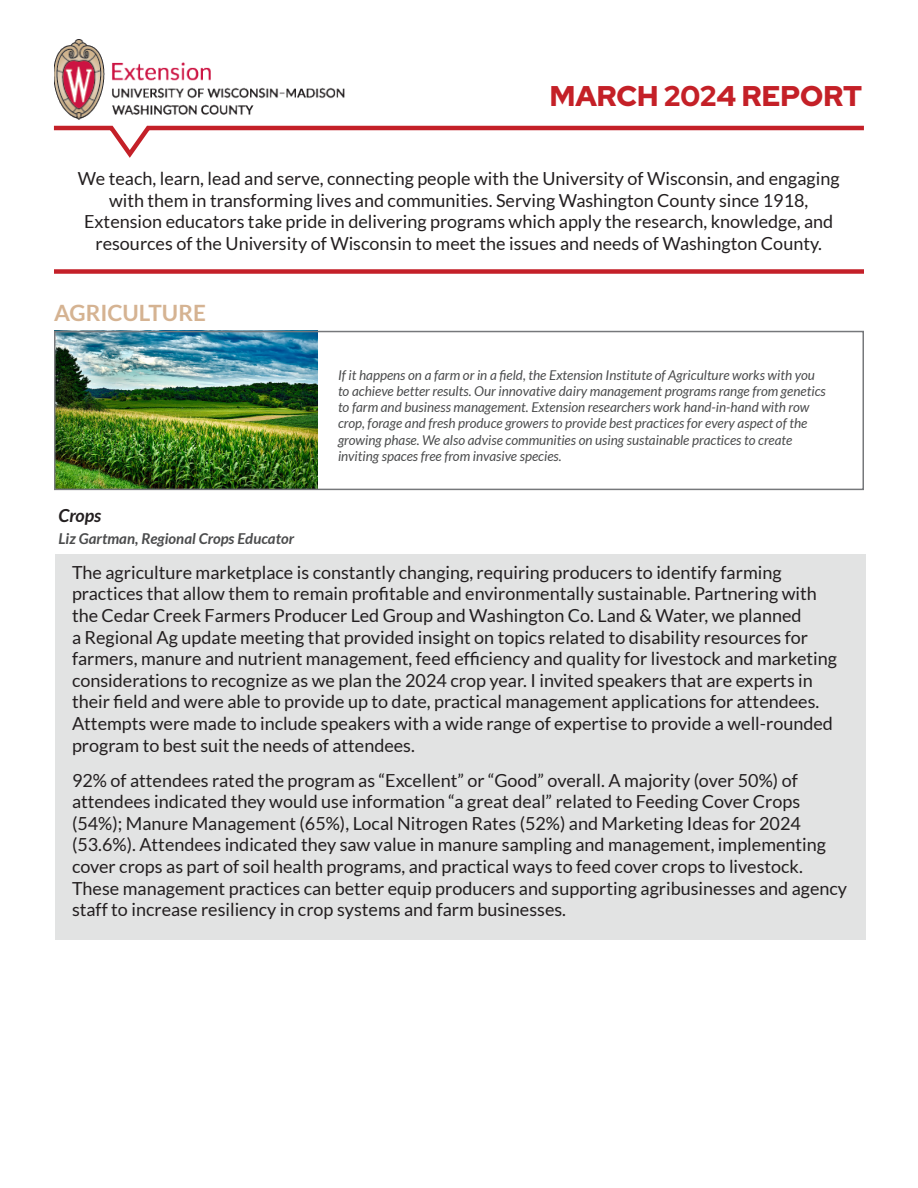
<style>
.page{position:relative;width:918px;height:1188px;background:#fff}
.page>*{position:absolute;margin:0;border:0;box-sizing:border-box;transform-origin:0 0}
.t1{font:900 28.5px "Red Hat Display";color:#c42027}
.t2{font:700 22.5px "Lato";color:#d5b392}
.t3{font:18px/21.6px "Lato";color:#231f20}
.t4{font:italic 700 18px "Lato";color:#231f20}
.t5{font:italic 700 15px "Lato";color:#4b4c4d}
.t6{font:italic 13.5px/16.2px "Lato";color:#4b4c4d}
</style>
<div class="page">
<div style="left:55px;top:554px;width:811px;height:386px;background:#e2e3e3"></div>
<svg style="left:53px;top:125px;width:811px;height:33px"></svg>
<img style="left:54px;top:39px;width:291px;height:81px">
<div style="left:54px;top:269px;width:810px;height:5px;background:#c42029"></div>
<img style="left:57px;top:334px;width:261px;height:153px">
<div style="left:54px;top:331px;width:810px;height:159px;border:2px solid #76787b"></div>
<p class="t1" style="left:550px;top:77px;width:314px">MARCH 2024 REPORT</p>
<p class="t3" style="left:78px;top:168px;width:763px;text-align:center">We teach, learn, lead and serve, connecting people with the University of Wisconsin, and engaging with them in transforming lives and communities. Serving Washington County since 1918, Extension educators take pride in delivering programs which apply the research, knowledge, and resources of the University of Wisconsin to meet the issues and needs of Washington County.</p>
<p class="t2" style="left:54px;top:299px;width:153px">AGRICULTURE</p>
<p class="t6" style="left:338px;top:367px;width:489px">If it happens on a farm or in a field, the Extension Institute of Agriculture works with you to achieve better results. Our innovative dairy management programs range from genetics to farm and business management. Extension researchers work hand-in-hand with row crop, forage and fresh produce growers to provide best practices for every aspect of the growing phase. We also advise communities on using sustainable practices to create inviting spaces free from invasive species.</p>
<p class="t4" style="left:58px;top:505px;width:44px">Crops</p>
<p class="t5" style="left:58px;top:530px;width:237px">Liz Gartman, Regional Crops Educator</p>
<p class="t3" style="left:72px;top:561px;width:767px">The agriculture marketplace is constantly changing, requiring producers to identify farming practices that allow them to remain profitable and environmentally sustainable. Partnering with the Cedar Creek Farmers Producer Led Group and Washington Co. Land &amp; Water, we planned<br>a Regional Ag update meeting that provided insight on topics related to disability resources for farmers, manure and nutrient management, feed efficiency and quality for livestock and marketing considerations to recognize as we plan the 2024 crop year. I invited speakers that are experts in their field and were able to provide up to date, practical management applications for attendees.<br>Attempts were made to include speakers with a wide range of expertise to provide a well-rounded program to best suit the needs of attendees.</p>
<p class="t3" style="left:72px;top:769px;width:777px">92% of attendees rated the program as “Excellent” or “Good” overall. A majority (over 50%) of attendees indicated they would use information “a great deal” related to Feeding Cover Crops (54%); Manure Management (65%), Local Nitrogen Rates (52%) and Marketing Ideas for 2024 (53.6%). Attendees indicated they saw value in manure sampling and management, implementing cover crops as part of soil health programs, and practical ways to feed cover crops to livestock.<br>These management practices can better equip producers and supporting agribusinesses and agency staff to increase resiliency in crop systems and farm businesses.</p>
</div>
